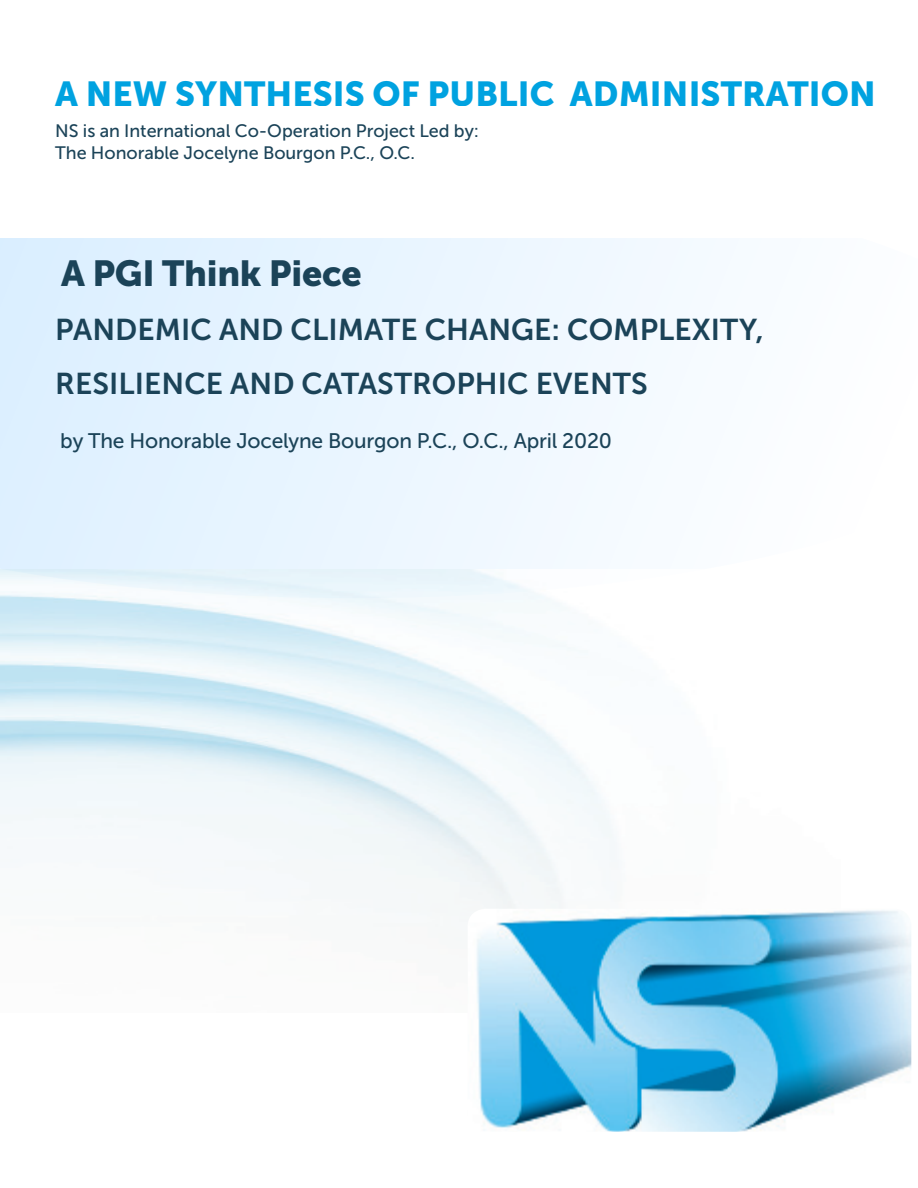
<style>
.page{position:relative;width:918px;height:1188px;background:#fff}
.page>*{position:absolute;margin:0;border:0;box-sizing:border-box;transform-origin:0 0}
.t1{font:36px "Museo Sans 900";letter-spacing:-.005em;color:#1b4358}
.t2{font:34.5px "Museo Sans 900";letter-spacing:.005em;color:#00a2e0}
.t3{font:30px "Museo Sans 700";letter-spacing:.005em;color:#1b4358}
.t4{font:21px "Museo Sans 500";letter-spacing:-.01em;color:#1b4358}
.t5{font:18px "Museo Sans 500";letter-spacing:-.005em;color:#1b4358}
</style>
<div class="page">
<svg style="left:0;top:238px;width:717px;height:332px;fill:#e9f5ff"></svg>
<img style="left:468px;top:909px;width:443px;height:223px">
<p class="t2" style="left:55px;top:74px;width:822px">A NEW SYNTHESIS OF PUBLIC ADMINISTRATION</p>
<p class="t5" style="left:55px;top:121px;width:425px">NS is an International Co-Operation Project Led by:</p>
<p class="t5" style="left:55px;top:143px;width:361px">The Honorable Jocelyne Bourgon P.C., O.C.</p>
<p class="t1" style="left:61px;top:253px;width:302px">A PGI Think Piece</p>
<p class="t3" style="left:55px;top:313px;width:710px">PANDEMIC AND CLIMATE CHANGE: COMPLEXITY,</p>
<p class="t3" style="left:55px;top:367px;width:594px">RESILIENCE AND CATASTROPHIC EVENTS</p>
<p class="t4" style="left:60px;top:429px;width:553px">by The Honorable Jocelyne Bourgon P.C., O.C., April 2020</p>
</div>
